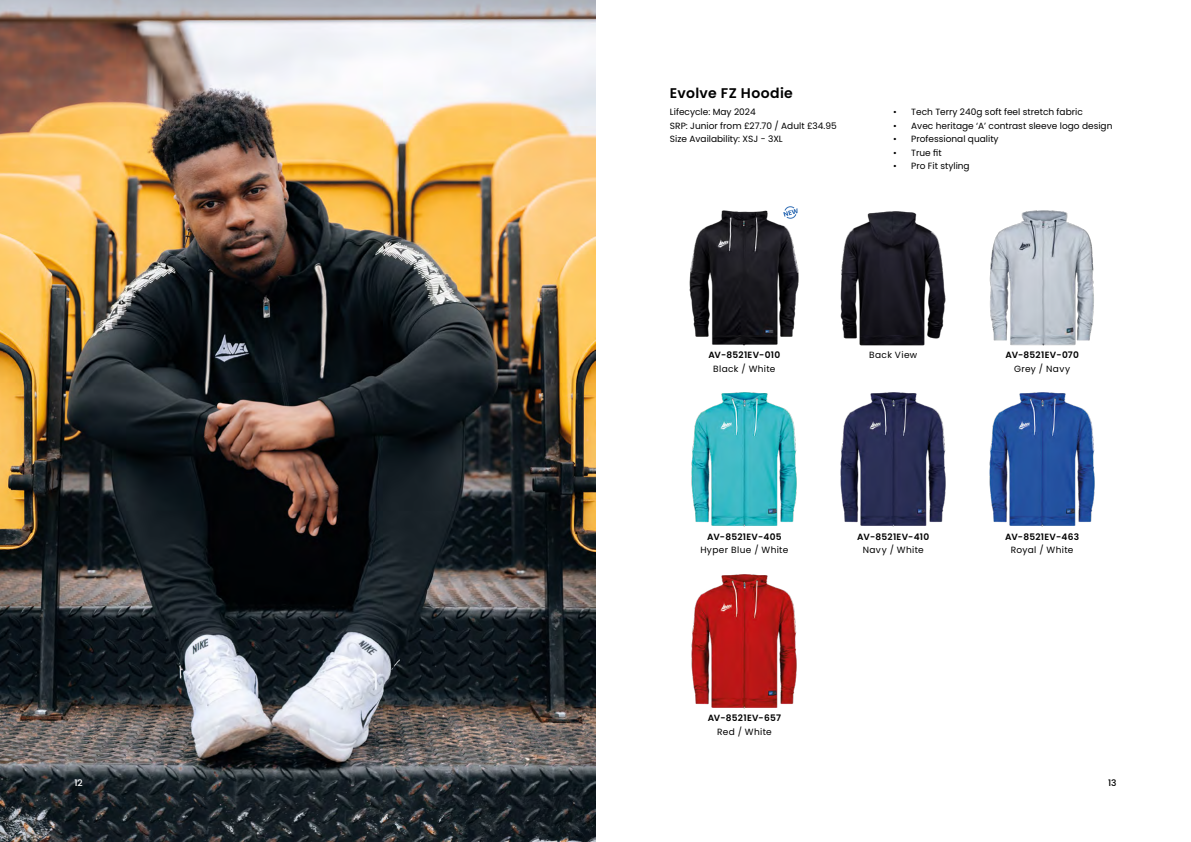
<style>
.page{position:relative;width:1191px;height:842px;background:#fff}
.page>*{position:absolute;margin:0;border:0;box-sizing:border-box;transform-origin:0 0}
.t1{font:600 14px "Poppins";letter-spacing:.025em;color:#000}
.t2{font:9px/13.5px "Poppins";color:#000}
.t3{font:600 9px "Poppins";letter-spacing:.025em;color:#000}
.t4{font:9px "Poppins";letter-spacing:.035em;color:#000}
.t5{font:9px "Poppins";letter-spacing:.04em;color:#000}
.t6{font:9px "Poppins";letter-spacing:.03em;color:#000}
.t7{font:9px "Poppins";letter-spacing:.045em;color:#000}
.t8{font:500 9px "Poppins";color:#fff}
.t9{font:500 9px "Poppins";color:#000}
</style>
<div class="page">
<img style="left:689px;top:208px;width:405px;height:138px">
<img style="left:691px;top:392px;width:404px;height:135px">
<img style="left:691px;top:574px;width:106px;height:135px">
<img style="left:0;top:0;width:595px;height:842px">
<svg style="left:783px;top:206px;width:14px;height:13px"></svg>
<h1 class="t1" style="left:670px;top:85px;width:124px">Evolve FZ Hoodie</h1>
<p class="t2" style="left:670px;top:106px;width:168px">Lifecycle: May 2024<br>SRP: Junior from £27.70 / Adult £34.95<br>Size Availability: XSJ - 3XL</p>
<p class="t2" style="left:893px;top:106px;width:191px">• Tech Terry 240g soft feel stretch fabric</p>
<p class="t2" style="left:893px;top:119px;width:221px">• Avec heritage ‘A’ contrast sleeve logo design</p>
<p class="t2" style="left:893px;top:133px;width:107px">• Professional quality</p>
<p class="t2" style="left:893px;top:146px;width:50px">• True fit</p>
<p class="t2" style="left:893px;top:160px;width:78px">• Pro Fit styling</p>
<p class="t3" style="left:708px;top:350px;width:74px">AV-8521EV-010</p>
<p class="t4" style="left:713px;top:363px;width:64px">Black / White</p>
<p class="t3" style="left:707px;top:532px;width:76px">AV-8521EV-405</p>
<p class="t5" style="left:700px;top:545px;width:89px">Hyper Blue / White</p>
<p class="t3" style="left:707px;top:713px;width:75px">AV-8521EV-657</p>
<p class="t4" style="left:717px;top:727px;width:56px">Red / White</p>
<p class="t5" style="left:869px;top:350px;width:50px">Back View</p>
<p class="t3" style="left:857px;top:532px;width:73px">AV-8521EV-410</p>
<p class="t4" style="left:862px;top:545px;width:62px">Navy / White</p>
<p class="t3" style="left:1005px;top:350px;width:75px">AV-8521EV-070</p>
<p class="t7" style="left:1014px;top:363px;width:58px">Grey / Navy</p>
<p class="t3" style="left:1005px;top:532px;width:75px">AV-8521EV-463</p>
<p class="t6" style="left:1010px;top:545px;width:64px">Royal / White</p>
<p class="t8" style="left:74px;top:778px;width:10px">12</p>
<p class="t9" style="left:1108px;top:778px;width:10px">13</p>
</div>
